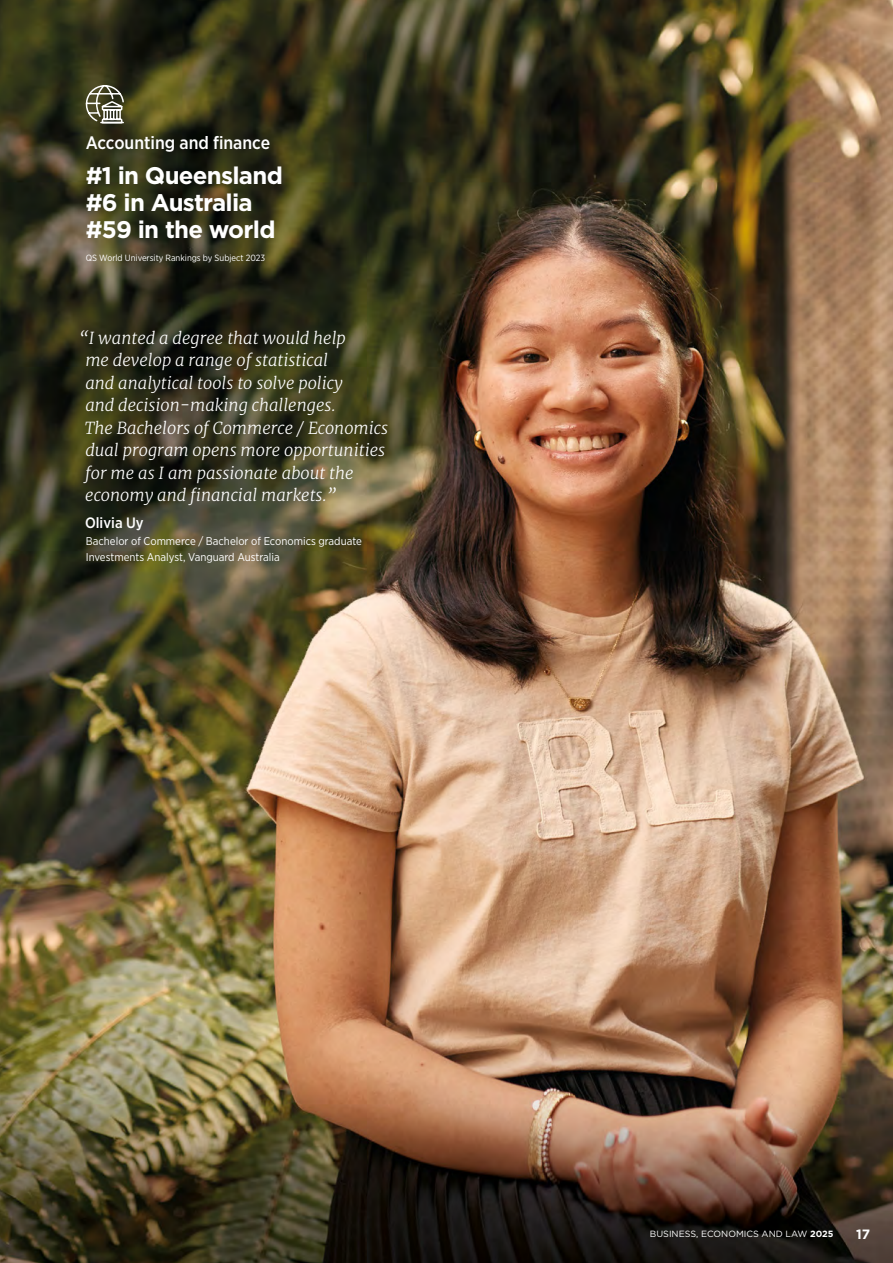
<style>
.page{position:relative;width:893px;height:1263px;background:#fff}
.page>*{position:absolute;margin:0;border:0;box-sizing:border-box;transform-origin:0 0}
.t1{font:700 24px/27px "Gotham";letter-spacing:-.03em;color:#fff}
.t2{font:500 18px "Gotham Narrow";color:#fff}
.t3{font:italic 300 16.5px/22.5px "Merriweather";color:#fff}
.t4{font:500 15px "Gotham Narrow";color:#fff}
.t5{font:700 13.5px "Gotham";color:#fff}
.t6{font:11.25px/15.6px "Gotham Narrow";color:#fff}
.t7{font:9px "Gotham Narrow";color:#fff}
.t8{font:9px "Gotham";color:#fff}
.s1{font-weight:700}
</style>
<div class="page">
<img style="left:0;top:0;width:893px;height:1263px">
<svg style="left:85px;top:84px;width:40px;height:40px"></svg>
<p class="t2" style="left:86px;top:131px;width:186px">Accounting and finance</p>
<h1 class="t1" style="left:86px;top:162px;width:199px">#1 in Queensland #6 in Australia #59 in the world</h1>
<p class="t7" style="left:86px;top:253px;width:181px">QS World University Rankings by Subject 2023</p>
<p class="t3" style="left:85px;top:327px;width:305px;text-indent:-5px">“I wanted a degree that would help<br>me develop a range of statistical<br>and analytical tools to solve policy<br>and decision-making challenges.<br>The Bachelors of Commerce / Economics dual program opens more opportunities for me as I am passionate about the economy and financial markets.”</p>
<p class="t4" style="left:85px;top:513px;width:60px">Olivia Uy</p>
<p class="t6" style="left:86px;top:533px;width:278px">Bachelor of Commerce / Bachelor of Economics graduate<br>Investments Analyst, Vanguard Australia</p>
<p class="t8" style="left:650px;top:1228px;width:185px">BUSINESS, ECONOMICS AND LAW <span class="s1">2025</span></p>
<p class="t5" style="left:856px;top:1225px;width:16px">17</p>
</div>
